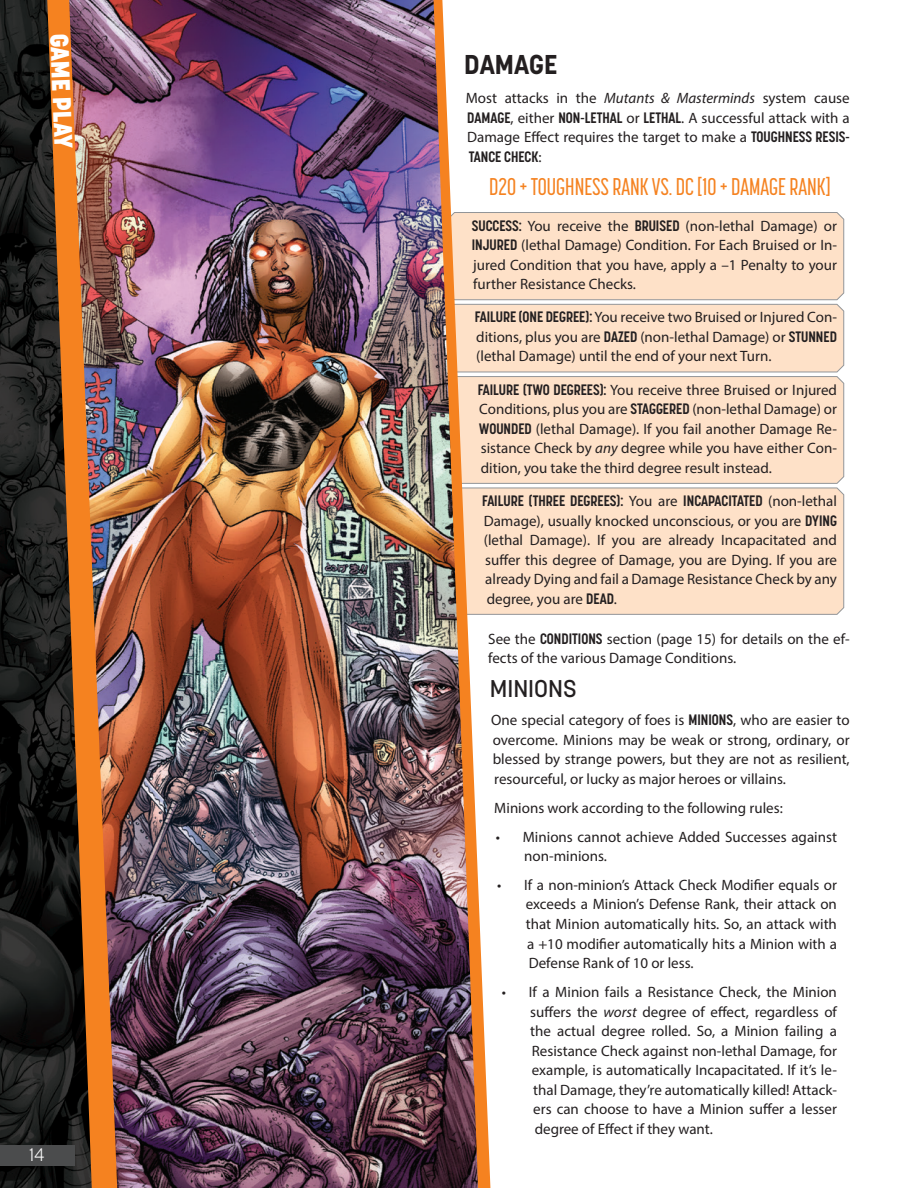
<style>
.page{position:relative;width:918px;height:1188px;background:#fff}
.page>*{position:absolute;margin:0;border:0;box-sizing:border-box;transform-origin:0 0}
.Header_2{font:700 27px "Korolev";color:#231f20}
.t1{font:800 25.5px "Korolev";color:#fff}
.Text__Formula{font:500 24px "Korolev Compressed";color:#f58220}
.Header_3{font:500 24px "Korolev";color:#231f20}
.t2{font:300 18px "Korolev";color:#fff}
.Text__Boxed{font:15px/19.6px "Myriad Pro";color:#231f20;text-align:justify}
.Text__Body{font:15px/19.6px "Myriad Pro";color:#231f20;text-align:justify}
.s1{font-style:italic}
.s2{font-family:"Korolev Condensed";font-weight:700}
</style>
<div class="page">
<div style="left:490px;top:212px;width:354px;height:272px;background:#fee1c8"></div>
<div style="left:490px;top:487px;width:354px;height:128px;background:#fee1c8"></div>
<svg style="left:478px;top:212px;width:12px;height:976px"></svg>
<img style="left:118px;top:0;width:360px;height:1188px">
<img style="left:93px;top:0;width:25px;height:1188px">
<img style="left:0;top:0;width:93px;height:1188px">
<div style="left:0;top:1145px;width:74px;height:21px;background:#4b4c4d"></div>
<h2 class="t1" style="left:75px;top:33px;width:28px;rotate:88deg">Game</h2>
<h2 class="t1" style="left:78px;top:96px;width:28px;rotate:88deg">Play</h2>
<p class="t2" style="left:30px;top:1143px;width:16px">14</p>
<p class="Header_2" style="left:464px;top:48px;width:95px">DAMAGE</p>
<p class="Text__Body" style="left:466px;top:88px;width:386px">Most attacks in the <span class="s1">Mutants &amp; Masterminds</span> system cause <span class="s2">DAMAGE</span>, either <span class="s2">NON-LETHAL</span> or <span class="s2">LETHAL</span>. A successful attack with a Damage Effect requires the target to make a <span class="s2">TOUGHNESS RESIS-TANCE CHECK</span>:</p>
<p class="Text__Formula" style="left:489px;top:173px;width:343px">D20 + TOUGHNESS RANK VS. DC [10 + DAMAGE RANK]</p>
<p class="Text__Boxed" style="left:472px;top:215px;width:367px"><span class="s2">SUCCESS:</span> You receive the <span class="s2">BRUISED</span> (non-lethal Damage) or <span class="s2">INJURED</span> (lethal Damage) Condition. For Each Bruised or In&shy;jured Condition that you have, apply a –1 Penalty to your further Resistance Checks.</p>
<p class="Text__Boxed" style="left:475px;top:307px;width:364px"><span class="s2">FAILURE (ONE DEGREE):</span> You receive two Bruised or Injured Con&shy;ditions, plus you are <span class="s2">DAZED</span> (non-lethal Damage) or <span class="s2">STUNNED </span>(lethal Damage) until the end of your next Turn.</p>
<p class="Text__Boxed" style="left:478px;top:379px;width:361px"><span class="s2">FAILURE (TWO DEGREES):</span> You receive three Bruised or Injured Conditions, plus you are <span class="s2">STAGGERED</span> (non-lethal Damage) or <span class="s2">WOUNDED</span> (lethal Damage). If you fail another Damage Re&shy;sistance Check by <span class="s1">any</span> degree while you have either Con&shy;dition, you take the third degree result instead.</p>
<p class="Text__Boxed" style="left:482px;top:491px;width:356px"><span class="s2">FAILURE (THREE DEGREES):</span> You are <span class="s2">INCAPACITATED</span> (non-lethal Damage), usually knocked unconscious, or you are <span class="s2">DYING </span>(lethal Damage). If you are already Incapacitated and suffer this degree of Damage, you are Dying. If you are already Dying and fail a Damage Resistance Check by any degree, you are <span class="s2">DEAD</span>.</p>
<p class="Text__Body" style="left:488px;top:629px;width:363px">See the <span class="s2">CONDITIONS</span> section (page 15) for details on the ef&shy;fects of the various Damage Conditions.</p>
<p class="Header_3" style="left:490px;top:673px;width:89px">MINIONS</p>
<p class="Text__Body" style="left:491px;top:710px;width:360px">One special category of foes is <span class="s2">MINIONS</span>, who are easier to overcome. Minions may be weak or strong, ordinary, or blessed by strange powers, but they are not as resilient, resourceful, or lucky as major heroes or villains.</p>
<p class="Text__Body" style="left:494px;top:798px;width:290px">Minions work according to the following rules:</p>
<p class="Text__Boxed" style="left:524px;top:826px;width:314px;text-indent:-28px">• Minions cannot achieve Added Successes against non-minions.</p>
<p class="Text__Boxed" style="left:526px;top:875px;width:313px;text-indent:-28px">• If a non-minion’s Attack Check Modifier equals or exceeds a Minion’s Defense Rank, their attack on that Minion automatically hits. So, an attack with a +10 modifier automatically hits a Minion with a Defense Rank of 10 or less.</p>
<p class="Text__Boxed" style="left:502px;top:982px;width:337px">• If a Minion fails a Resistance Check, the Minion</p>
<p class="Text__Boxed" style="left:530px;top:1001px;width:308px">suffers the <span class="s1">worst</span> degree of effect, regardless of</p>
<p class="Text__Boxed" style="left:530px;top:1021px;width:308px">the actual degree rolled. So, a Minion failing a</p>
<p class="Text__Boxed" style="left:532px;top:1041px;width:307px">Resistance Check against non-lethal Damage, for</p>
<p class="Text__Boxed" style="left:532px;top:1060px;width:307px">example, is automatically Incapacitated. If it’s le-</p>
<p class="Text__Boxed" style="left:533px;top:1080px;width:305px">thal Damage, they’re automatically killed! Attack-</p>
<p class="Text__Boxed" style="left:533px;top:1099px;width:305px">ers can choose to have a Minion suffer a lesser</p>
<p class="Text__Boxed" style="left:535px;top:1119px;width:180px">degree of Effect if they want.</p>
</div>
